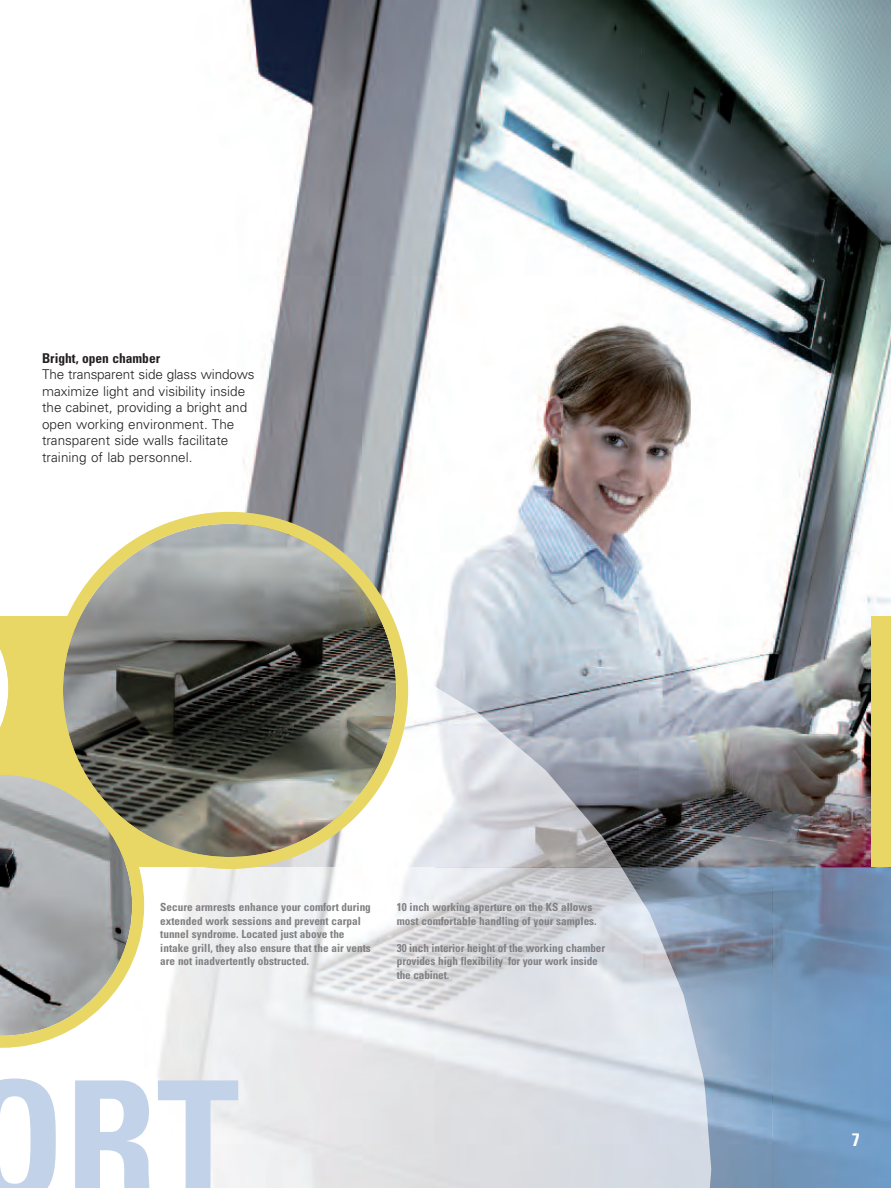
<style>
.page{position:relative;width:891px;height:1188px;background:#fff}
.page>*{position:absolute;margin:0;border:0;box-sizing:border-box;transform-origin:0 0}
.t1{font:700 condensed 165px "Univers";color:#c2d3e9}
.t2{font:700 condensed 18px "Univers";color:#fff}
.t3{font:300 13.5px/16.5px "Univers";color:#231f20}
.t4{font:700 condensed 13.5px "Univers";color:#231f20}
.t5{font:700 condensed 11.25px/13.5px "Univers";color:#808083}
</style>
<div class="page">
<img style="left:224px;top:0;width:667px;height:867px">
<img style="left:711px;top:867px;width:180px;height:321px">
<svg style="left:622px;top:627px;width:86px;height:240px;background:#90959e"></svg>
<img style="left:408px;top:606px;width:214px;height:261px">
<img style="left:144px;top:867px;width:567px;height:321px">
<div style="left:872px;top:617px;width:19px;height:250px;background:#e8d665"></div>
<svg style="left:88px;top:512px;width:320px;height:357px;background:#8e8d7d"></svg>
<svg style="left:0;top:582px;width:144px;height:466px;background:#b0ae92"></svg>
<p class="t4" style="left:42px;top:353px;width:120px">Bright, open chamber</p>
<p class="t3" style="left:42px;top:367px;width:214px">The transparent side glass windows maximize light and visibility inside the cabinet, providing a bright and open working environment. The transparent side walls facilitate training of lab personnel.</p>
<p class="t5" style="left:160px;top:901px;width:212px">Secure armrests enhance your comfort during extended work sessions and prevent carpal tunnel syndrome. Located just above the intake grill, they also ensure that the air vents are not inadvertently obstructed.</p>
<p class="t5" style="left:397px;top:901px;width:201px">10 inch working aperture on the KS allows most comfortable handling of your samples.</p>
<p class="t5" style="left:397px;top:942px;width:210px">30 inch interior height of the working chamber provides high flexibility for your work inside the cabinet.</p>
<h1 class="t1" style="left:-36px;top:1080px;width:277px">ORT</h1>
<h2 class="t2" style="left:852px;top:1133px;width:9px">7</h2>
</div>
